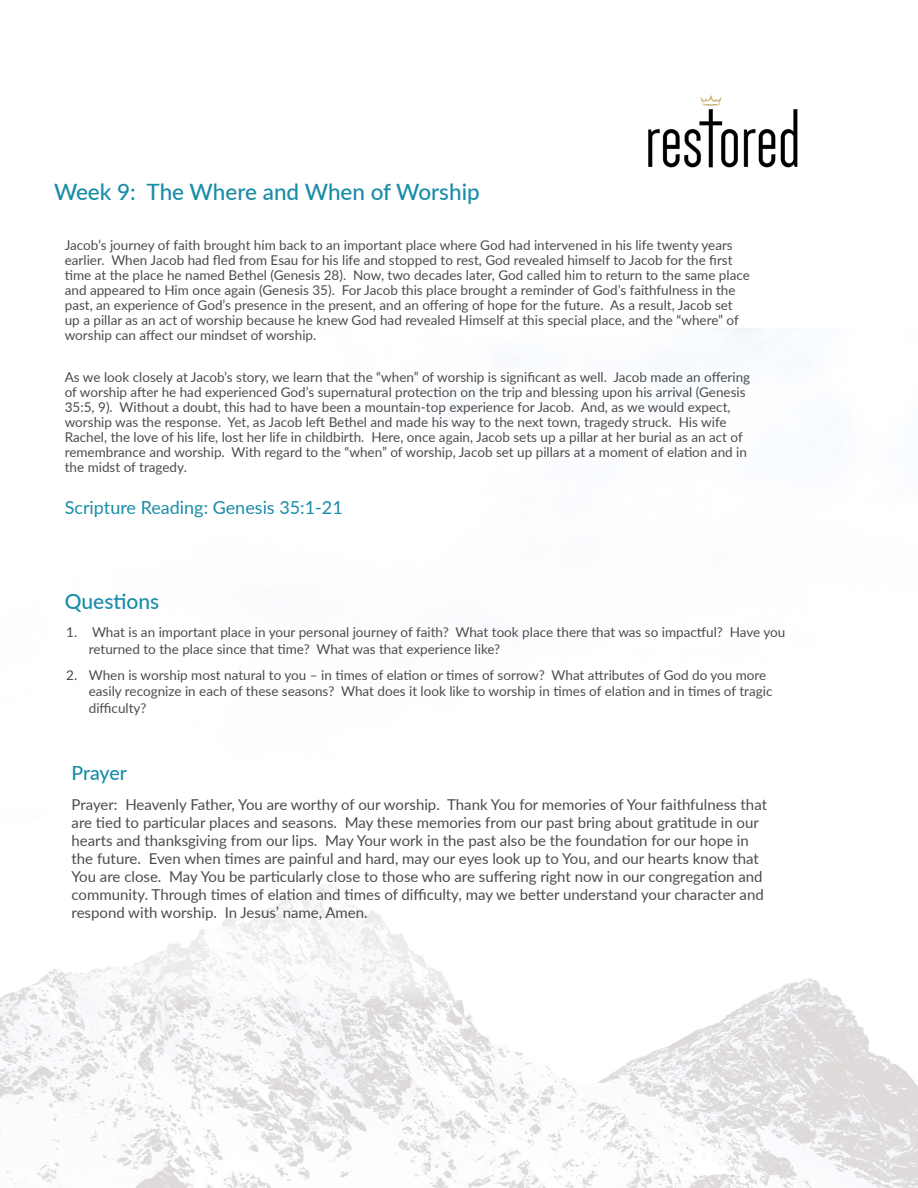
<style>
.page{position:relative;width:918px;height:1188px;background:#fff}
.page>*{position:absolute;margin:0;border:0;box-sizing:border-box;transform-origin:0 0}
.Title__Main{font:500 22.5px "Lato";color:#198ca8}
.Heading__Secondary{font:500 21px "Lato";color:#198ca8}
.Heading__Secondary-2{font:500 19.5px "Lato";letter-spacing:-.01em;color:#198ca8}
.t1{font:18px "Lato";color:#198ca8}
.t2{font:15px/18px "Lato";color:#4b4c4d}
.t3{font:13.5px/15px "Lato";color:#4b4c4d}
</style>
<div class="page">
<img style="left:0;top:328px;width:918px;height:860px">
<div style="left:62px;top:837px;width:710px;height:167px;background:#fff"></div>
<img style="left:648px;top:95px;width:150px;height:82px">
<p class="Title__Main" style="left:54px;top:176px;width:427px">Week 9: The Where and When of Worship</p>
<p class="t3" style="left:65px;top:237px;width:687px">Jacob’s journey of faith brought him back to an important place where God had intervened in his life twenty years earlier. When Jacob had fled from Esau for his life and stopped to rest, God revealed himself to Jacob for the first time at the place he named Bethel (Genesis 28). Now, two decades later, God called him to return to the same place and appeared to Him once again (Genesis 35). For Jacob this place brought a reminder of God’s faithfulness in the past, an experience of God’s presence in the present, and an offering of hope for the future. As a result, Jacob set up a pillar as an act of worship because he knew God had revealed Himself at this special place, and the “where” of worship can affect our mindset of worship.</p>
<p class="t3" style="left:65px;top:369px;width:687px">As we look closely at Jacob’s story, we learn that the “when” of worship is significant as well. Jacob made an offering of worship after he had experienced God’s supernatural protection on the trip and blessing upon his arrival (Genesis 35:5, 9). Without a doubt, this had to have been a mountain-top experience for Jacob. And, as we would expect, worship was the response. Yet, as Jacob left Bethel and made his way to the next town, tragedy struck. His wife Rachel, the love of his life, lost her life in childbirth. Here, once again, Jacob sets up a pillar at her burial as an act of remembrance and worship. With regard to the “when” of worship, Jacob set up pillars at a moment of elation and in the midst of tragedy.</p>
<p class="t1" style="left:65px;top:495px;width:279px">Scripture Reading: Genesis 35:1-21</p>
<p class="Heading__Secondary" style="left:65px;top:586px;width:96px">Questions</p>
<p class="t3" style="left:89px;top:624px;width:698px;line-height:16.2px;text-indent:-22px">1. What is an important place in your personal journey of faith? What took place there that was so impactful? Have you returned to the place since that time? What was that experience like?</p>
<p class="t3" style="left:89px;top:667px;width:685px;line-height:16.2px;text-indent:-22px">2. When is worship most natural to you – in times of elation or times of sorrow? What attributes of God do you more easily recognize in each of these seasons? What does it look like to worship in times of elation and in times of tragic difficulty?</p>
<p class="Heading__Secondary-2" style="left:72px;top:759px;width:57px">Prayer</p>
<p class="t2" style="left:72px;top:795px;width:697px">Prayer: Heavenly Father, You are worthy of our worship. Thank You for memories of Your faithfulness that are tied to particular places and seasons. May these memories from our past bring about gratitude in our hearts and thanksgiving from our lips. May Your work in the past also be the foundation for our hope in the future. Even when times are painful and hard, may our eyes look up to You, and our hearts know that You are close. May You be particularly close to those who are suffering right now in our congregation and community. Through times of elation and times of difficulty, may we better understand your character and respond with worship. In Jesus’ name, Amen.</p>
</div>
